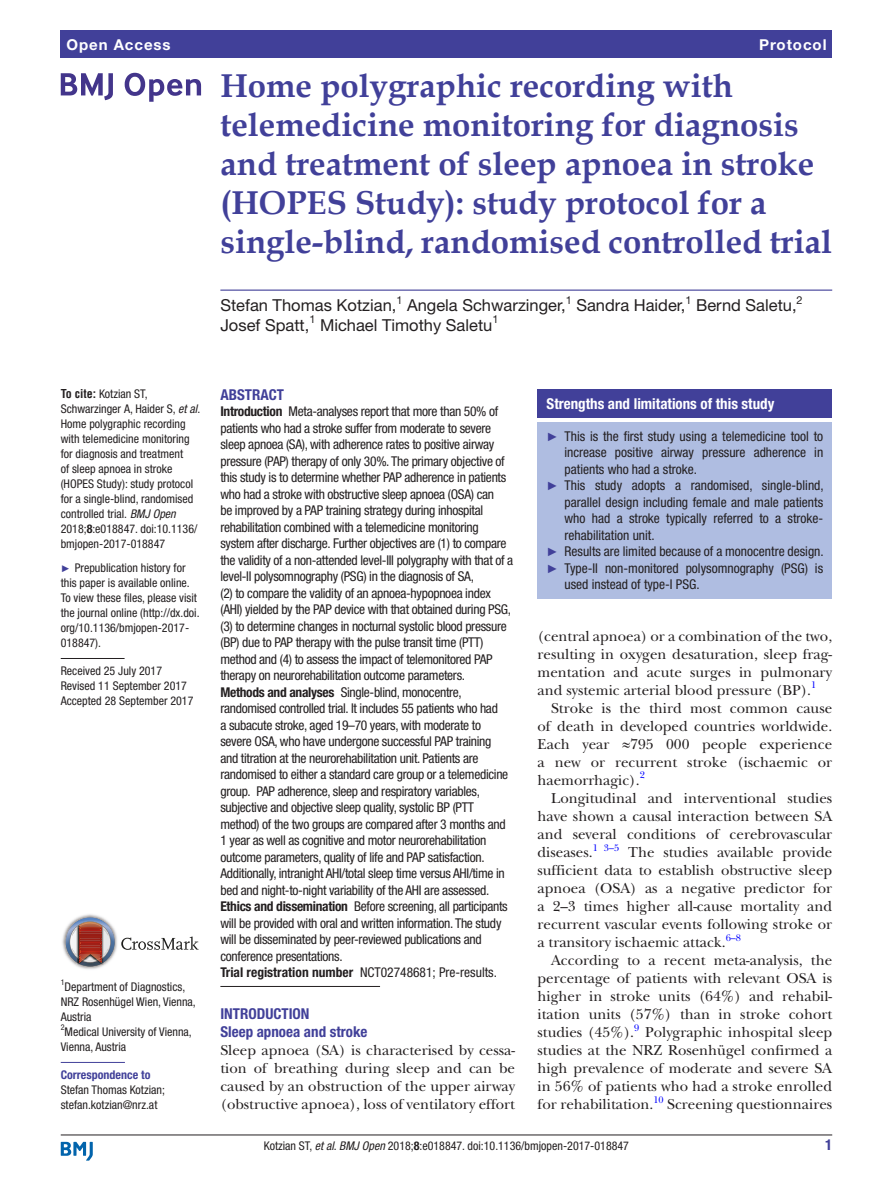
<style>
.page{position:relative;width:893px;height:1191px;background:#fff}
.page>*{position:absolute;margin:0;border:0;box-sizing:border-box;transform-origin:0 0}
.t1{font:700 33px/39px "Book Antiqua";color:#414099}
.t2{font:16.5px "Helvetica Neue LT Std";color:#231f20}
.t3{font:15px/18px "New Baskerville";color:#231f20;text-align:justify}
.t4{font:700 condensed 15px/18px "Helvetica Neue LT Std";color:#414099}
.t5{font:700 condensed 15px "Helvetica Neue LT Std";color:#fff}
.t6{font:700 15px "Helvetica Neue LT Std";letter-spacing:.065em;color:#fff}
.t7{font:condensed 13.5px/16.5px "Helvetica Neue LT Std";letter-spacing:-.02em;color:#231f20}
.t8{font:condensed 13.5px "Helvetica Neue LT Std";color:#231f20}
.t9{font:condensed 12px/15px "Helvetica Neue LT Std";color:#231f20}
.t10{font:700 condensed 12px "Helvetica Neue LT Std";color:#414099}
.t11{font:10.95px "Helvetica Neue LT Std";color:#231f20}
.t12{font:9.9px "New Baskerville";color:#00f}
.t13{font:condensed 7.95px "Helvetica Neue LT Std";color:#231f20}
.s1{font-family:"Helvetica LT Std";font-weight:700}
.s2{font-style:italic}
.s3{font-weight:700}
.s4{font-family:"Arial";font-stretch:normal;font-size:9.75px;color:#414099}
.s5{font-family:"Arial";font-stretch:normal;font-size:12px;color:#414099}
</style>
<div class="page">
<hr style="left:61px;top:1134px;width:771px;height:1px;background:#231f20">
<svg style="left:61px;top:1141px;width:32px;height:19px"></svg>
<div style="left:61px;top:31px;width:771px;height:27px;background:#414099"></div>
<hr style="left:220px;top:289px;width:612px;height:2px;background:#414099">
<hr style="left:61px;top:658px;width:64px;height:1px;background:#231f20">
<hr style="left:61px;top:1062px;width:64px;height:1px;background:#414099">
<svg style="left:61px;top:73px;width:52px;height:27px"></svg>
<svg style="left:125px;top:73px;width:76px;height:29px"></svg>
<img style="left:62px;top:914px;width:55px;height:55px">
<svg style="left:66px;top:917px;width:49px;height:49px;background:#a78689"></svg>
<svg style="left:121px;top:936px;width:78px;height:13px"></svg>
<hr style="left:220px;top:986px;width:160px;height:1px;background:#231f20">
<div style="left:538px;top:389px;width:294px;height:29px;background:#414099"></div>
<div style="left:538px;top:422px;width:294px;height:176px;background:#afbde1"></div>
<p class="t6" style="left:66px;top:35px;width:106px">Open Access</p>
<p class="t6" style="left:759px;top:35px;width:69px">Protocol</p>
<h1 class="t1" style="left:220px;top:66px;width:613px">Home polygraphic recording with telemedicine monitoring for diagnosis and treatment of sleep apnoea in stroke (HOPES Study): study protocol for a single-blind, randomised controlled trial</h1>
<p class="t2" style="left:220px;top:296px;width:178px">Stefan Thomas Kotzian,</p>
<p class="t11" style="left:396px;top:293px;width:8px">1</p>
<p class="t2" style="left:407px;top:296px;width:160px">Angela Schwarzinger,</p>
<p class="t11" style="left:566px;top:293px;width:8px">1</p>
<p class="t2" style="left:576px;top:296px;width:111px">Sandra Haider,</p>
<p class="t11" style="left:685px;top:293px;width:8px">1</p>
<p class="t2" style="left:696px;top:296px;width:102px">Bernd Saletu,</p>
<p class="t11" style="left:797px;top:293px;width:8px">2</p>
<p class="t2" style="left:220px;top:315px;width:90px">Josef Spatt,</p>
<p class="t11" style="left:309px;top:313px;width:8px">1</p>
<p class="t2" style="left:320px;top:315px;width:174px">Michael Timothy Saletu</p>
<p class="t11" style="left:492px;top:313px;width:8px">1</p>
<p class="t9" style="left:61px;top:386px;width:141px"><span class="s1">To cite:</span> Kotzian ST,<br>Schwarzinger A, Haider S, <span class="s2">et al</span>.<br>Home polygraphic recording with telemedicine monitoring for diagnosis and treatment<br>of sleep apnoea in stroke (HOPES Study): study protocol for a single-blind, randomised controlled trial. <span class="s2">BMJ Open<br></span>2018;<span class="s3">8</span>:e018847. doi:10.1136/ bmjopen-2017-018847</p>
<p class="t9" style="left:61px;top:560px;width:140px"><span class="s4">►</span> Prepublication history for this paper is available online.<br>To view these files, please visit the journal online (http://dx.doi. org/10.1136/bmjopen-2017-<br>018847).</p>
<p class="t9" style="left:61px;top:663px;width:134px">Received 25 July 2017<br>Revised 11 September 2017<br>Accepted 28 September 2017</p>
<p class="t13" style="left:61px;top:978px;width:5px">1</p>
<p class="t9" style="left:61px;top:979px;width:137px;text-indent:4px">Department of Diagnostics,<br>NRZ Rosenhügel Wien, Vienna,<br>Austria<br><sup>2</sup>Medical University of Vienna,<br>Vienna, Austria</p>
<p class="t10" style="left:61px;top:1067px;width:91px">Correspondence to</p>
<p class="t9" style="left:61px;top:1082px;width:106px">Stefan Thomas Kotzian; stefan.kotzian@nrz.at</p>
<p class="t4" style="left:220px;top:385px;width:65px">Abstract</p>
<p class="t7" style="left:220px;top:403px;width:294px"><span class="s3">Introduction</span> Meta-analyses report that more than 50% of patients who had a stroke suffer from moderate to severe sleep apnoea (SA), with adherence rates to positive airway pressure (PAP) therapy of only 30%. The primary objective of this study is to determine whether PAP adherence in patients who had a stroke with obstructive sleep apnoea (OSA) can<br>be improved by a PAP training strategy during inhospital rehabilitation combined with a telemedicine monitoring system after discharge. Further objectives are (1) to compare the validity of a non-attended level-III polygraphy with that of a level-II polysomnography (PSG) in the diagnosis of SA,<br>(2) to compare the validity of an apnoea-hypopnoea index (AHI) yielded by the PAP device with that obtained during PSG, (3) to determine changes in nocturnal systolic blood pressure (BP) due to PAP therapy with the pulse transit time (PTT) method and (4) to assess the impact of telemonitored PAP therapy on neurorehabilitation outcome parameters.<br><span class="s3">Methods and analyses</span> Single-blind, monocentre, randomised controlled trial. It includes 55 patients who had<br>a subacute stroke, aged 19–70 years, with moderate to severe OSA, who have undergone successful PAP training<br>and titration at the neurorehabilitation unit. Patients are randomised to either a standard care group or a telemedicine group. PAP adherence, sleep and respiratory variables, subjective and objective sleep quality, systolic BP (PTT method) of the two groups are compared after 3 months and 1 year as well as cognitive and motor neurorehabilitation outcome parameters, quality of life and PAP satisfaction.<br>Additionally, intranight AHI/total sleep time versus AHI/time in bed and night-to-night variability of the AHI are assessed.<br><span class="s3">Ethics and dissemination</span> Before screening, all participants will be provided with oral and written information. The study will be disseminated by peer-reviewed publications and conference presentations.<br><span class="s3">Trial registration number</span> NCT02748681; Pre-results.</p>
<p class="t4" style="left:220px;top:1004px;width:149px">Introduction<br>Sleep apnoea and stroke</p>
<p class="t3" style="left:220px;top:1041px;width:296px">Sleep apnoea (SA) is characterised by cessa&shy;tion of breathing during sleep and can be caused by an obstruction of the upper airway (obstructive apnoea), loss of ventilatory effort</p>
<p class="t5" style="left:547px;top:394px;width:229px">Strengths and limitations of this study</p>
<p class="t8" style="left:547px;top:428px;width:278px"><span class="s5">►</span> This is the first study using a telemedicine tool to</p>
<p class="t8" style="left:565px;top:444px;width:260px">increase positive airway pressure adherence in</p>
<p class="t8" style="left:565px;top:461px;width:134px">patients who had a stroke.</p>
<p class="t8" style="left:547px;top:477px;width:279px"><span class="s5">►</span> This study adopts a randomised, single-blind,</p>
<p class="t8" style="left:565px;top:494px;width:260px">parallel design including female and male patients</p>
<p class="t8" style="left:565px;top:510px;width:260px">who had a stroke typically referred to a stroke-</p>
<p class="t8" style="left:565px;top:527px;width:92px">rehabilitation unit.</p>
<p class="t8" style="left:547px;top:543px;width:279px"><span class="s5">►</span> Results are limited because of a monocentre design.</p>
<p class="t8" style="left:547px;top:560px;width:278px"><span class="s5">►</span> Type-II non-monitored polysomnography (PSG) is</p>
<p class="t8" style="left:565px;top:576px;width:137px">used instead of type-I PSG.</p>
<p class="t3" style="left:538px;top:627px;width:296px">(central apnoea) or a combination of the two, resulting in oxygen desaturation, sleep frag&shy;mentation and acute surges in pulmonary and systemic arterial blood pressure (BP).<sup>1</sup></p>
<p class="t3" style="left:538px;top:699px;width:296px;text-indent:14px">Stroke is the third most common cause of death in developed countries worldwide.<br>Each year ≈795 000 people experience a new or recurrent stroke (ischaemic or haemorrhagic).</p>
<p class="t12" style="left:640px;top:769px;width:7px">2</p>
<p class="t3" style="left:538px;top:789px;width:296px;text-indent:14px">Longitudinal and interventional studies have shown a causal interaction between SA and several conditions of cerebrovascular diseases.</p>
<p class="t12" style="left:593px;top:841px;width:28px">1 3–5</p>
<p class="t3" style="left:538px;top:843px;width:296px;text-indent:91px">The studies available provide sufficient data to establish obstructive sleep apnoea (OSA) as a negative predictor for a 2–3 times higher all-cause mortality and recurrent vascular events following stroke or a transitory ischaemic attack.</p>
<p class="t12" style="left:726px;top:931px;width:17px">6–8</p>
<p class="t3" style="left:538px;top:951px;width:296px;text-indent:14px">According to a recent meta-analysis, the percentage of patients with relevant OSA is higher in stroke units (64%) and rehabil&shy;itation units (57%) than in stroke cohort studies (45%).<sup>9</sup> Polygraphic inhospital sleep studies at the NRZ Rosenhügel confirmed a high prevalence of moderate and severe SA in 56% of patients who had a stroke enrolled for rehabilitation.</p>
<p class="t12" style="left:653px;top:1093px;width:12px">10</p>
<p class="t3" style="left:667px;top:1095px;width:166px">Screening questionnaires</p>
<p class="t9" style="left:264px;top:1137px;width:367px">Kotzian ST, <span class="s2">et al</span>. <span class="s2">BMJ Open</span> 2018;<span class="s3">8</span>:e018847. doi:10.1136/bmjopen-2017-018847</p>
<p class="t4" style="left:825px;top:1135px;width:9px">1</p>
</div>
